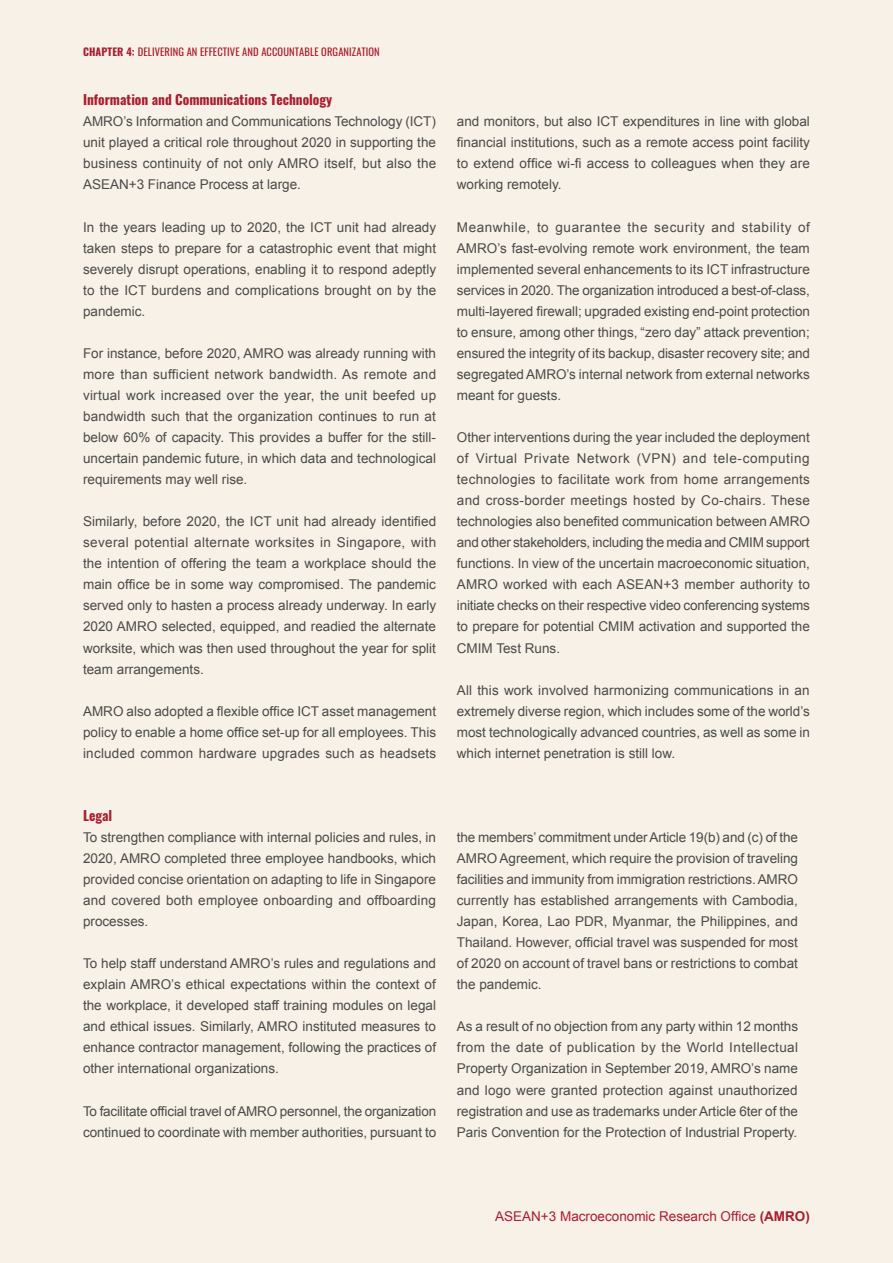
<style>
.page{position:relative;width:893px;height:1263px;background:#f8f1e7}
.page>*{position:absolute;margin:0;border:0;box-sizing:border-box;transform-origin:0 0}
.t1{font:13.5px/21px "Arial";color:#4a4a49;text-align:justify}
.t2{font:700 13.5px "Oswald";color:#a81e2f}
.t3{font:13.5px "Arial";color:#a81e2f}
.t4{font:10.5px "Oswald";letter-spacing:.01em;color:#a81e2f}
.s1{font-weight:700}
</style>
<div class="page">
<p class="t4" style="left:83px;top:43px;width:298px"><span class="s1">CHAPTER 4:</span> DELIVERING AN EFFECTIVE AND ACCOUNTABLE ORGANIZATION</p>
<p class="t2" style="left:83px;top:93px;width:251px">Information and Communications Technology</p>
<p class="t1" style="left:83px;top:111px;width:355px">AMRO’s Information and Communications Technology (ICT) unit played a critical role throughout 2020 in supporting the business continuity of not only AMRO itself, but also the ASEAN+3 Finance Process at large.</p>
<p class="t1" style="left:83px;top:216px;width:355px">In the years leading up to 2020, the ICT unit had already taken steps to prepare for a catastrophic event that might severely disrupt operations, enabling it to respond adeptly to the ICT burdens and complications brought on by the pandemic.</p>
<p class="t1" style="left:83px;top:343px;width:355px">For instance, before 2020, AMRO was already running with more than sufficient network bandwidth. As remote and virtual work increased over the year, the unit beefed up bandwidth such that the organization continues to run at below 60% of capacity. This provides a buffer for the still&shy;uncertain pandemic future, in which data and technological requirements may well rise.</p>
<p class="t1" style="left:83px;top:511px;width:355px">Similarly, before 2020, the ICT unit had already identified several potential alternate worksites in Singapore, with the intention of offering the team a workplace should the main office be in some way compromised. The pandemic served only to hasten a process already underway. In early 2020 AMRO selected, equipped, and readied the alternate worksite, which was then used throughout the year for split team arrangements.</p>
<p class="t1" style="left:83px;top:700px;width:355px">AMRO also adopted a flexible office ICT asset management policy to enable a home office set-up for all employees. This included common hardware upgrades such as headsets</p>
<p class="t2" style="left:83px;top:808px;width:31px">Legal</p>
<p class="t1" style="left:83px;top:827px;width:355px">To strengthen compliance with internal policies and rules, in 2020, AMRO completed three employee handbooks, which provided concise orientation on adapting to life in Singapore and covered both employee onboarding and offboarding processes.</p>
<p class="t1" style="left:83px;top:953px;width:354px">To help staff understand AMRO’s rules and regulations and explain AMRO’s ethical expectations within the context of the workplace, it developed staff training modules on legal and ethical issues. Similarly, AMRO instituted measures to enhance contractor management, following the practices of other international organizations.</p>
<p class="t1" style="left:83px;top:1100px;width:355px">To facilitate official travel of AMRO personnel, the organization continued to coordinate with member authorities, pursuant to</p>
<p class="t1" style="left:457px;top:111px;width:355px">and monitors, but also ICT expenditures in line with global financial institutions, such as a remote access point facility to extend office wi-fi access to colleagues when they are working remotely.</p>
<p class="t1" style="left:457px;top:216px;width:355px">Meanwhile, to guarantee the security and stability of AMRO’s fast-evolving remote work environment, the team implemented several enhancements to its ICT infrastructure services in 2020. The organization introduced a best-of-class, multi-layered firewall; upgraded existing end-point protection to ensure, among other things, “zero day” attack prevention; ensured the integrity of its backup, disaster recovery site; and segregated AMRO’s internal network from external networks meant for guests.</p>
<p class="t1" style="left:457px;top:427px;width:355px">Other interventions during the year included the deployment of Virtual Private Network (VPN) and tele-computing technologies to facilitate work from home arrangements and cross-border meetings hosted by Co-chairs. These technologies also benefited communication between AMRO and other stakeholders, including the media and CMIM support functions. In view of the uncertain macroeconomic situation, AMRO worked with each ASEAN+3 member authority to initiate checks on their respective video conferencing systems to prepare for potential CMIM activation and supported the CMIM Test Runs.</p>
<p class="t1" style="left:457px;top:679px;width:355px">All this work involved harmonizing communications in an extremely diverse region, which includes some of the world’s most technologically advanced countries, as well as some in which internet penetration is still low.</p>
<p class="t1" style="left:457px;top:827px;width:343px">the members’ commitment under Article 19(b) and (c) of the AMRO Agreement, which require the provision of traveling facilities and immunity from immigration restrictions. AMRO currently has established arrangements with Cambodia, Japan, Korea, Lao PDR, Myanmar, the Philippines, and Thailand. However, official travel was suspended for most of 2020 on account of travel bans or restrictions to combat the pandemic.</p>
<p class="t1" style="left:457px;top:1016px;width:343px">As a result of no objection from any party within 12 months from the date of publication by the World Intellectual Property Organization in September 2019, AMRO’s name and logo were granted protection against unauthorized registration and use as trademarks under Article 6ter of the Paris Convention for the Protection of Industrial Property.</p>
<p class="t3" style="left:495px;top:1207px;width:316px">ASEAN+3 Macroeconomic Research Office <span class="s1">(AMRO)</span></p>
</div>
